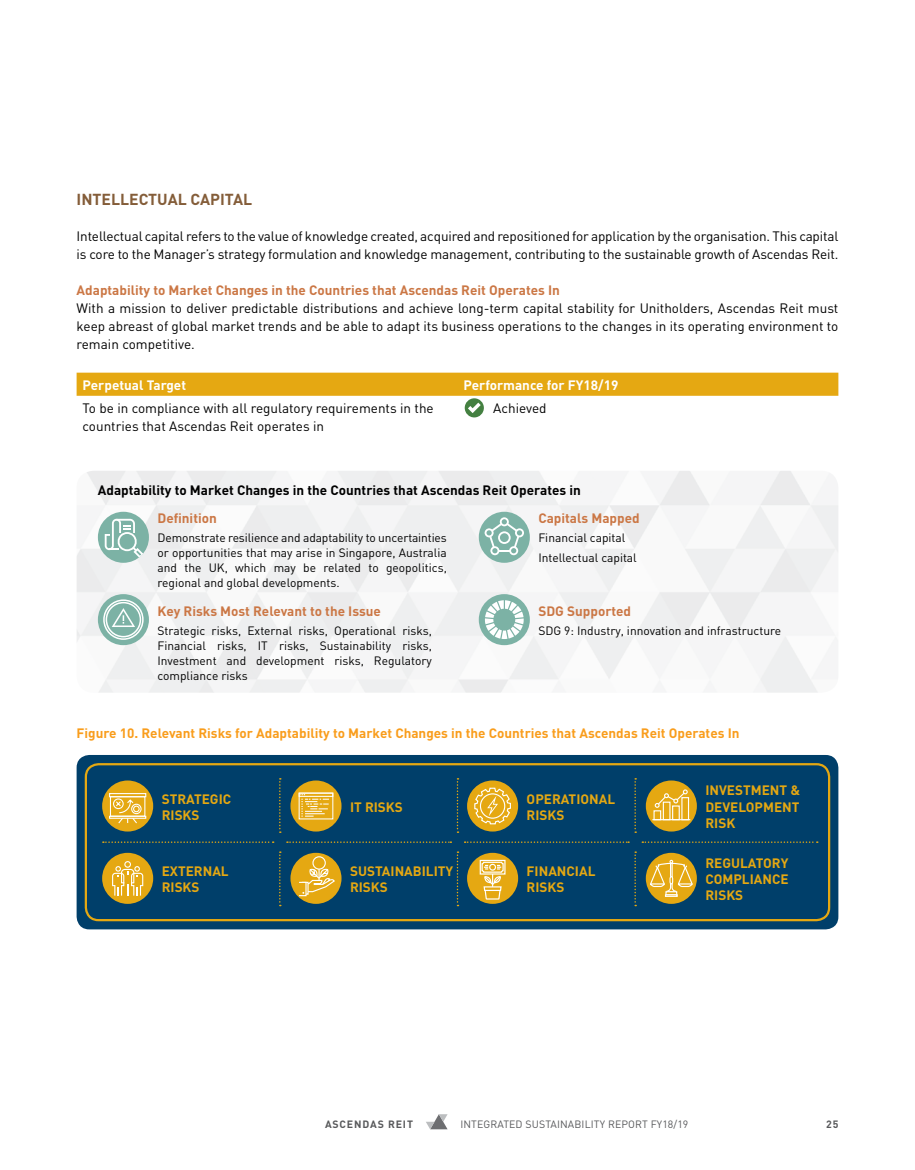
<style>
.page{position:relative;width:915px;height:1170px;background:#fff}
.page>*{position:absolute;margin:0;border:0;box-sizing:border-box;transform-origin:0 0}
.t1{font:700 15.75px "DIN";color:#845d39}
.t2{font:13.5px/18px "DIN";letter-spacing:-.01em;color:#000}
.t3{font:700 13.5px/16.2px "DIN";color:#e5a812}
.t4{font:700 13.5px "DIN";color:#cb7745}
.t5{font:700 13.5px "DIN";color:#f99d1c}
.t6{font:700 13.5px "DIN";color:#000}
.t7{font:700 13.5px "DIN";color:#fff}
.t8{font:12px/15px "DIN";color:#000;text-align:justify}
.t9{font:10.5px "DIN";letter-spacing:.01em;color:#58595b}
.t10{font:700 10.5px "DIN";letter-spacing:.08em;color:#58595b}
</style>
<div class="page">
<svg style="left:98px;top:511px;width:51px;height:51px"></svg>
<svg style="left:105px;top:518px;width:42px;height:43px"></svg>
<div style="left:478px;top:594px;width:51px;height:51px;background:#7cb2a5;border-radius:50%"></div>
<svg style="left:484px;top:600px;width:39px;height:39px"></svg>
<div style="left:98px;top:594px;width:51px;height:51px;background:#7cb2a5;border-radius:50%"></div>
<svg style="left:103px;top:599px;width:41px;height:40px"></svg>
<div style="left:478px;top:511px;width:51px;height:51px;background:#7cb2a5;border-radius:50%"></div>
<svg style="left:484px;top:517px;width:40px;height:38px"></svg>
<div style="left:77px;top:755px;width:761px;height:174px;background:#003f6a;border-radius:13px"></div>
<div style="left:85px;top:763px;width:745px;height:158px;border:2px solid #e5a812;border-radius:13px"></div>
<svg style="left:103px;top:841px;width:170px;height:1px"></svg>
<svg style="left:287px;top:841px;width:164px;height:1px"></svg>
<svg style="left:464px;top:841px;width:164px;height:1px"></svg>
<svg style="left:642px;top:841px;width:175px;height:1px"></svg>
<svg style="left:279px;top:851px;width:2px;height:55px"></svg>
<svg style="left:456px;top:851px;width:2px;height:55px"></svg>
<svg style="left:634px;top:851px;width:2px;height:55px"></svg>
<svg style="left:279px;top:778px;width:2px;height:54px"></svg>
<svg style="left:456px;top:778px;width:2px;height:54px"></svg>
<svg style="left:634px;top:778px;width:2px;height:54px"></svg>
<div style="left:102px;top:852px;width:51px;height:51px;background:#e5a812;border-radius:50%"></div>
<svg style="left:112px;top:861px;width:31px;height:34px"></svg>
<div style="left:102px;top:780px;width:51px;height:51px;background:#e5a812;border-radius:50%"></div>
<div style="left:110px;top:796px;width:35px;height:20px;border:1px solid #fff"></div>
<div style="left:113px;top:798px;width:11px;height:11px;border:1px solid #fff;border-radius:50%"></div>
<div style="left:109px;top:793px;width:37px;height:4px;border:1px solid #fff"></div>
<div style="left:109px;top:815px;width:37px;height:3px;border:1px solid #fff"></div>
<div style="left:131px;top:803px;width:10px;height:11px;border:1px solid #fff;border-radius:50%"></div>
<div style="left:133px;top:805px;width:7px;height:7px;border:1px solid #fff;border-radius:50%"></div>
<svg style="left:115px;top:798px;width:23px;height:26px"></svg>
<div style="left:290px;top:852px;width:51px;height:51px;background:#e5a812;border-radius:50%"></div>
<div style="left:312px;top:856px;width:14px;height:13px;border:1px solid #fff;border-radius:50%"></div>
<svg style="left:302px;top:863px;width:33px;height:30px"></svg>
<div style="left:298px;top:881px;width:8px;height:15px;border:1px solid #fff"></div>
<div style="left:467px;top:852px;width:51px;height:51px;background:#e5a812;border-radius:50%"></div>
<svg style="left:479px;top:859px;width:26px;height:15px"></svg>
<div style="left:482px;top:862px;width:21px;height:10px;background:#e5a812"></div>
<div style="left:481px;top:861px;width:22px;height:11px;border:1px solid #fff"></div>
<div style="left:489px;top:863px;width:7px;height:7px;border:1px solid #fff;border-radius:50%"></div>
<svg style="left:482px;top:864px;width:20px;height:40px"></svg>
<svg style="left:645px;top:780px;width:51px;height:51px"></svg>
<div style="left:662px;top:801px;width:8px;height:19px;border:1px solid #fff"></div>
<div style="left:671px;top:805px;width:8px;height:15px;border:1px solid #fff"></div>
<div style="left:653px;top:810px;width:8px;height:10px;border:1px solid #fff"></div>
<hr style="left:652px;top:819px;width:38px;height:1px;background:#fff">
<svg style="left:654px;top:789px;width:33px;height:18px"></svg>
<svg style="left:645px;top:852px;width:51px;height:51px"></svg>
<svg style="left:648px;top:859px;width:45px;height:37px;background:#e1b33f"></svg>
<svg style="left:290px;top:780px;width:51px;height:51px"></svg>
<div style="left:298px;top:792px;width:35px;height:4px;border:1px solid #fff"></div>
<svg style="left:300px;top:794px;width:29px;height:22px"></svg>
<div style="left:467px;top:780px;width:51px;height:51px;background:#e5a812;border-radius:50%"></div>
<svg style="left:473px;top:787px;width:38px;height:37px"></svg>
<div style="left:479px;top:793px;width:26px;height:25px;border:1px solid #fff;border-radius:50%"></div>
<svg style="left:77px;top:372px;width:761px;height:24px;background:#e5ab1a"></svg>
<svg style="left:464px;top:398px;width:19px;height:19px"></svg>
<svg style="left:467px;top:402px;width:13px;height:11px"></svg>
<svg style="left:426px;top:1114px;width:21px;height:15px"></svg>
<p class="t1" style="left:77px;top:188px;width:177px">INTELLECTUAL CAPITAL</p>
<p class="t2" style="left:77px;top:226px;width:763px">Intellectual capital refers to the value of knowledge created, acquired and repositioned for application by the organisation. This capital is core to the Manager’s strategy formulation and knowledge management, contributing to the sustainable growth of Ascendas Reit.</p>
<p class="t4" style="left:77px;top:281px;width:484px">Adaptability to Market Changes in the Countries that Ascendas Reit Operates In</p>
<p class="t2" style="left:77px;top:298px;width:763px;text-align:justify">With a mission to deliver predictable distributions and achieve long-term capital stability for Unitholders, Ascendas Reit must keep abreast of global market trends and be able to adapt its business operations to the changes in its operating environment to remain competitive.</p>
<p class="t7" style="left:82px;top:376px;width:105px">Perpetual Target</p>
<p class="t7" style="left:463px;top:376px;width:156px">Performance for FY18/19</p>
<p class="t2" style="left:82px;top:398px;width:352px">To be in compliance with all regulatory requirements in the countries that Ascendas Reit operates in</p>
<p class="t2" style="left:493px;top:398px;width:55px">Achieved</p>
<p class="t6" style="left:98px;top:481px;width:484px">Adaptability to Market Changes in the Countries that Ascendas Reit Operates in</p>
<p class="t4" style="left:157px;top:509px;width:61px">Definition</p>
<p class="t8" style="left:157px;top:530px;width:291px">Demonstrate resilience and adaptability to uncertainties or opportunities that may arise in Singapore, Australia and the UK, which may be related to geopolitics, regional and global developments.</p>
<p class="t4" style="left:157px;top:602px;width:225px">Key Risks Most Relevant to the Issue</p>
<p class="t8" style="left:157px;top:622px;width:276px">Strategic risks, External risks, Operational risks, Financial risks, IT risks, Sustainability risks, Investment and development risks, Regulatory compliance risks</p>
<p class="t4" style="left:538px;top:509px;width:103px">Capitals Mapped</p>
<p class="t8" style="left:538px;top:528px;width:100px;line-height:19.2px">Financial capital<br>Intellectual capital</p>
<p class="t4" style="left:538px;top:602px;width:94px">SDG Supported</p>
<p class="t8" style="left:538px;top:622px;width:244px">SDG 9: Industry, innovation and infrastructure</p>
<p class="t5" style="left:77px;top:724px;width:664px">Figure 10. Relevant Risks for Adaptability to Market Changes in the Countries that Ascendas Reit Operates In</p>
<p class="t3" style="left:162px;top:789px;width:71px">STRATEGIC<br>RISKS</p>
<p class="t3" style="left:162px;top:862px;width:68px">EXTERNAL<br>RISKS</p>
<p class="t3" style="left:350px;top:798px;width:54px">IT RISKS</p>
<p class="t3" style="left:350px;top:862px;width:105px">SUSTAINABILITY<br>RISKS</p>
<p class="t3" style="left:526px;top:789px;width:90px">OPERATIONAL<br>RISKS</p>
<p class="t3" style="left:526px;top:862px;width:70px">FINANCIAL<br>RISKS</p>
<p class="t3" style="left:705px;top:781px;width:96px;text-align:justify">INVESTMENT &amp; DEVELOPMENT RISK</p>
<p class="t3" style="left:705px;top:854px;width:85px;text-align:justify">REGULATORY COMPLIANCE RISKS</p>
<p class="t10" style="left:325px;top:1117px;width:89px">ASCENDAS REIT</p>
<p class="t9" style="left:460px;top:1117px;width:229px">INTEGRATED SUSTAINABILITY REPORT FY18/19</p>
<p class="t10" style="left:825px;top:1117px;width:14px">25</p>
</div>
